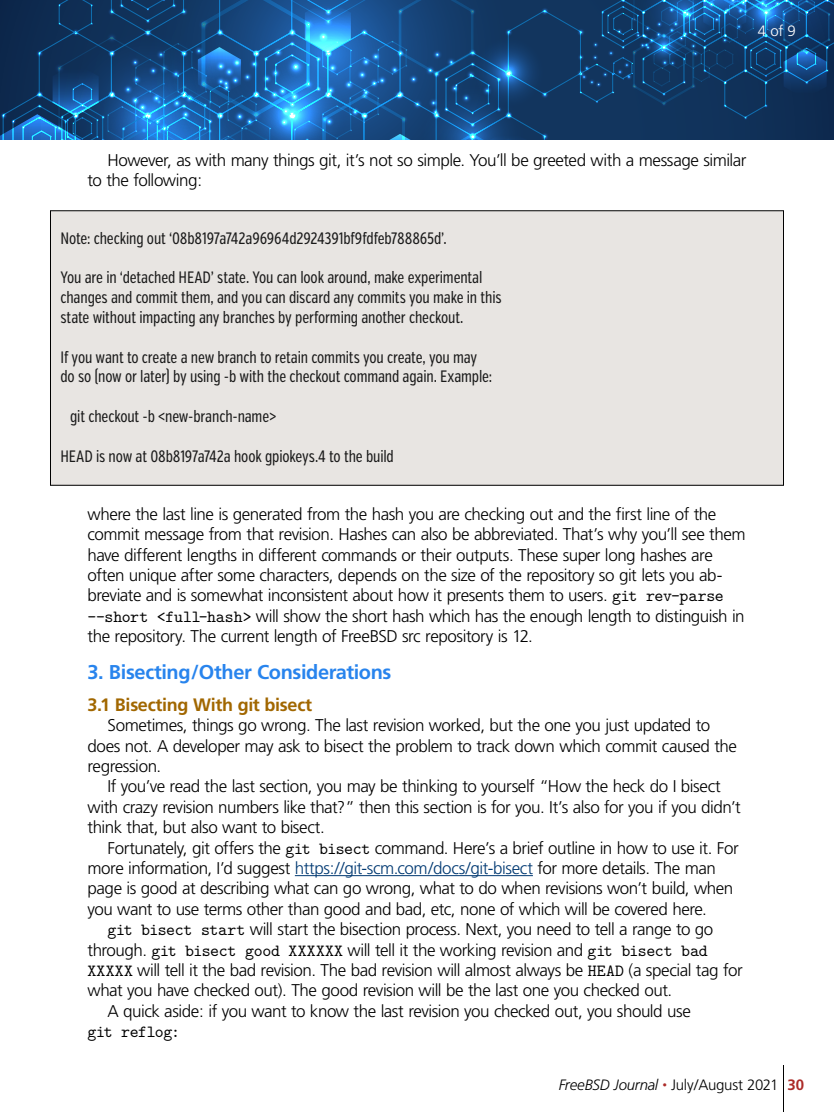
<style>
.page{position:relative;width:834px;height:1112px;background:#fff}
.page>*{position:absolute;margin:0;border:0;box-sizing:border-box;transform-origin:0 0}
.a_head{font:700 20px "Frutiger";letter-spacing:-.02em;color:#2884ed}
.b_head{font:700 18px "Frutiger";letter-spacing:-.015em;color:#a16700}
.body_copy{font:300 17px/20.4px "Frutiger";letter-spacing:-.025em;color:#000}
.t1{font:16.5px/19.8px "Verb Comp";letter-spacing:-.01em;color:#1a1a1a}
.t2{font:300 15px "Frutiger";letter-spacing:-.02em;color:#000}
.t3{font:300 15px "Frutiger";color:#fff}
.s1{font-family:"LM Mono 10";font-weight:400}
.s2{color:#013972}
.s3{font-style:italic}
.s4{font-style:italic;font-size:9px;color:#ac2b28}
.s5{font-weight:700;color:#ac2b28}
</style>
<div class="page">
<hr style="left:783px;top:1065px;width:1px;height:47px;background:#000">
<svg style="left:0;top:0;width:834px;height:140px;background:#174c82"></svg>
<div style="left:50px;top:211px;width:734px;height:274px;background:#e8e5e2"></div>
<hr style="left:295px;top:875px;width:238px;height:1px;background:#013972">
<p class="t3" style="left:758px;top:22px;width:40px">4 of 9</p>
<p class="body_copy" style="left:88px;top:150px;width:660px;text-indent:20px">However, as with many things git, it’s not so simple. You’ll be greeted with a message similar to the following:</p>
<p class="t1" style="left:60px;top:229px;width:388px">Note: checking out ‘08b8197a742a96964d2924391bf9fdfeb788865d’.</p>
<p class="t1" style="left:60px;top:268px;width:443px">You are in ‘detached HEAD’ state. You can look around, make experimental changes and commit them, and you can discard any commits you make in this state without impacting any branches by performing another checkout.</p>
<p class="t1" style="left:60px;top:347px;width:433px">If you want to create a new branch to retain commits you create, you may do so (now or later) by using -b with the checkout command again. Example:</p>
<p class="t1" style="left:70px;top:407px;width:208px">git checkout -b &lt;new-branch-name&gt;</p>
<p class="t1" style="left:60px;top:446px;width:335px">HEAD is now at 08b8197a742a hook gpiokeys.4 to the build</p>
<p class="body_copy" style="left:88px;top:504px;width:660px">where the last line is generated from the hash you are checking out and the first line of the commit message from that revision. Hashes can also be abbreviated. That’s why you’ll see them have different lengths in different commands or their outputs. These super long hashes are often unique after some characters, depends on the size of the repository so git lets you ab&shy;breviate and is somewhat inconsistent about how it presents them to users. <span class="s1">git rev-parse --short &lt;full-hash&gt;</span> will show the short hash which has the enough length to distinguish in the repository. The current length of FreeBSD src repository is 12.</p>
<p class="a_head" style="left:88px;top:660px;width:305px">3. Bisecting/Other Considerations</p>
<p class="b_head" style="left:88px;top:694px;width:226px">3.1 Bisecting With git bisect</p>
<p class="body_copy" style="left:88px;top:715px;width:651px;text-indent:20px">Sometimes, things go wrong. The last revision worked, but the one you just updated to does not. A developer may ask to bisect the problem to track down which commit caused the regression.</p>
<p class="body_copy" style="left:88px;top:777px;width:655px;text-indent:20px">If you’ve read the last section, you may be thinking to yourself “How the heck do I bisect with crazy revision numbers like that?” then this section is for you. It’s also for you if you didn’t think that, but also want to bisect.</p>
<p class="body_copy" style="left:88px;top:838px;width:653px;text-indent:20px">Fortunately, git offers the <span class="s1">git bisect</span> command. Here’s a brief outline in how to use it. For more information, I’d suggest <span class="s2">https://git-scm.com/docs/git-bisect</span> for more details. The man page is good at describing what can go wrong, what to do when revisions won’t build, when you want to use terms other than good and bad, etc, none of which will be covered here.</p>
<p class="body_copy" style="left:88px;top:919px;width:657px;text-indent:20px"><span class="s1">git bisect start</span> will start the bisection process. Next, you need to tell a range to go through. <span class="s1">git bisect good XXXXXX</span> will tell it the working revision and <span class="s1">git bisect bad XXXXX</span> will tell it the bad revision. The bad revision will almost always be <span class="s1">HEAD</span> (a special tag for what you have checked out). The good revision will be the last one you checked out.</p>
<p class="body_copy" style="left:88px;top:1001px;width:605px;text-indent:20px">A quick aside: if you want to know the last revision you checked out, you should use <span class="s1">git reflog:</span></p>
<p class="t2" style="left:559px;top:1077px;width:247px"><span class="s3">FreeBSD Journal</span> <span class="s4">•</span> July/August 2021 <span class="s5">30</span></p>
</div>
